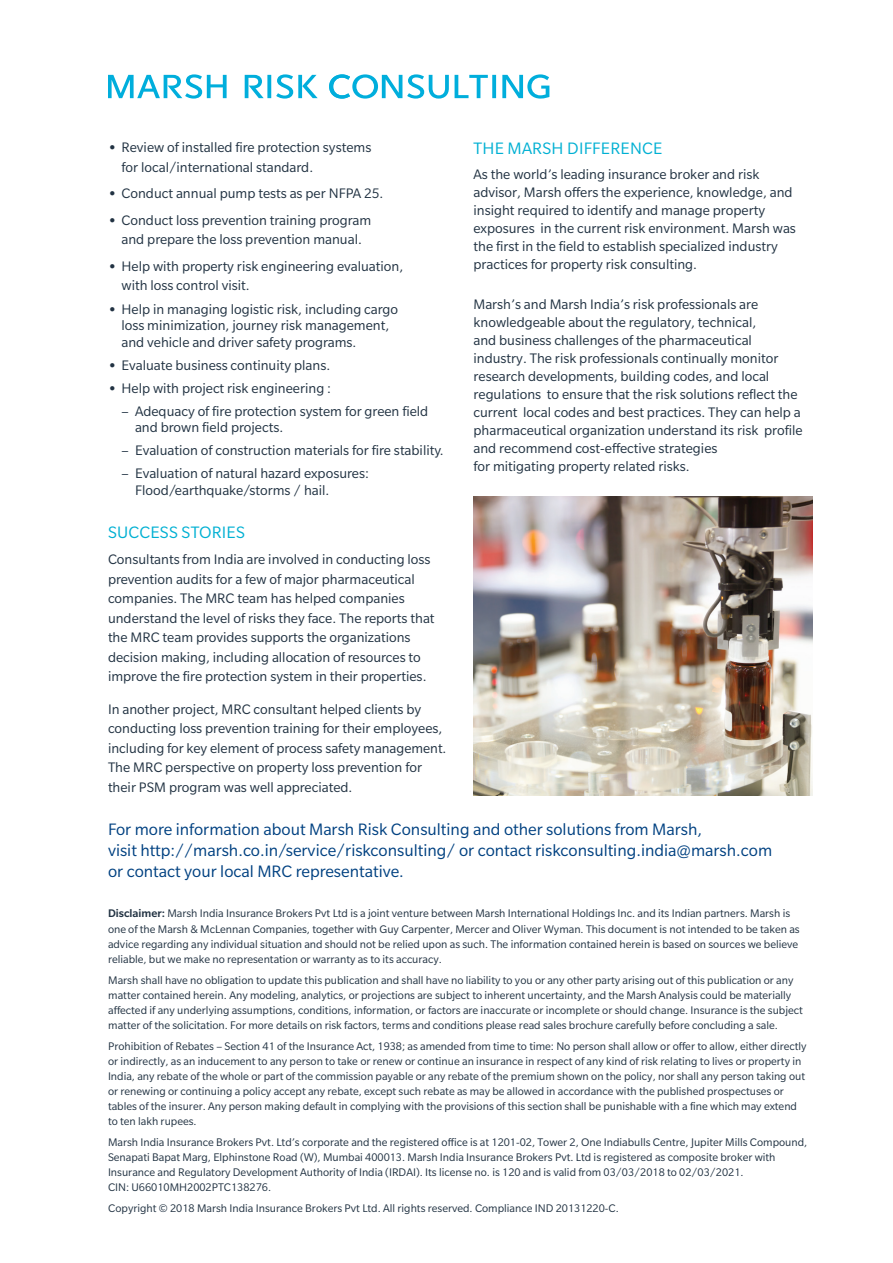
<style>
.page{position:relative;width:893px;height:1263px;background:#fff}
.page>*{position:absolute;margin:0;border:0;box-sizing:border-box;transform-origin:0 0}
.t1{font:18px/21px "Slate Pro";color:#014181}
.t2{font:18px "Slate Pro";letter-spacing:.01em;color:#00b0d3}
.t3{font:15px/18px "Slate Pro";color:#213242}
.t4{font:12px/15px "Slate Pro";color:#213242}
.s1{font-weight:700}
.s2{font-weight:500}
</style>
<div class="page">
<svg style="left:108px;top:74px;width:119px;height:25px"></svg>
<svg style="left:245px;top:74px;width:73px;height:25px"></svg>
<svg style="left:455px;top:75px;width:41px;height:23px"></svg>
<svg style="left:502px;top:74px;width:47px;height:25px"></svg>
<svg style="left:329px;top:74px;width:120px;height:25px"></svg>
<img style="left:473px;top:496px;width:339px;height:299px">
<p class="t3" style="left:121px;top:138px;width:251px;line-height:19.5px;text-indent:-14px"><span class="s1">•</span> Review of installed fire protection systems for local/international standard.</p>
<p class="t3" style="left:108px;top:184px;width:277px"><span class="s1">•</span> Conduct annual pump tests as per NFPA 25.</p>
<p class="t3" style="left:108px;top:210px;width:265px;line-height:19.5px;text-align:center"><span class="s1">•</span> Conduct loss prevention training program and prepare the loss prevention manual.</p>
<p class="t3" style="left:121px;top:256px;width:283px;line-height:19.5px;text-indent:-14px"><span class="s1">•</span> Help with property risk engineering evaluation, with loss control visit.</p>
<p class="t3" style="left:121px;top:301px;width:278px;line-height:16.5px;text-indent:-14px"><span class="s1">•</span> Help in managing logistic risk, including cargo loss minimization, journey risk management, and vehicle and driver safety programs.</p>
<p class="t3" style="left:108px;top:356px;width:224px"><span class="s1">•</span> Evaluate business continuity plans.</p>
<p class="t3" style="left:108px;top:379px;width:225px"><span class="s1">•</span> Help with project risk engineering :</p>
<p class="t3" style="left:135px;top:403px;width:295px;line-height:16.5px;text-indent:-14px">– Adequacy of fire protection system for green field and brown field projects.</p>
<p class="t3" style="left:121px;top:441px;width:324px">– Evaluation of construction materials for fire stability.</p>
<p class="t3" style="left:135px;top:465px;width:235px;line-height:16.5px;text-indent:-14px">– Evaluation of natural hazard exposures:<br>Flood/earthquake/storms / hail.</p>
<h1 class="t2" style="left:108px;top:523px;width:138px">SUCCESS STORIES</h1>
<p class="t3" style="left:108px;top:549px;width:328px;line-height:19.5px">Consultants from India are involved in conducting loss prevention audits for a few of major pharmaceutical companies. The MRC team has helped companies understand the level of risks they face. The reports that the MRC team provides supports the organizations decision making, including allocation of resources to improve the fire protection system in their properties.</p>
<p class="t3" style="left:108px;top:699px;width:340px;line-height:19.5px">In another project, MRC consultant helped clients by conducting loss prevention training for their employees, including for key element of process safety management.<br>The MRC perspective on property loss prevention for their PSM program was well appreciated.</p>
<h1 class="t2" style="left:474px;top:139px;width:190px">THE MARSH DIFFERENCE</h1>
<p class="t3" style="left:473px;top:165px;width:324px">As the world’s leading insurance broker and risk advisor, Marsh offers the experience, knowledge, and insight required to identify and manage property exposures in the current risk environment. Marsh was the first in the field to establish specialized industry practices for property risk consulting.</p>
<p class="t3" style="left:473px;top:295px;width:331px">Marsh’s and Marsh India’s risk professionals are knowledgeable about the regulatory, technical,<br>and business challenges of the pharmaceutical industry. The risk professionals continually monitor research developments, building codes, and local regulations to ensure that the risk solutions reflect the current local codes and best practices. They can help a pharmaceutical organization understand its risk profile and recommend cost-effective strategies<br>for mitigating property related risks.</p>
<h1 class="t1" style="left:108px;top:818px;width:666px">For more information about Marsh Risk Consulting and other solutions from Marsh,<br>visit http://marsh.co.in/service/riskconsulting/ or contact riskconsulting.india@marsh.com or contact your local MRC representative.</h1>
<p class="t4" style="left:108px;top:906px;width:693px"><span class="s2">Disclaimer:</span> Marsh India Insurance Brokers Pvt Ltd is a joint venture between Marsh International Holdings Inc. and its Indian partners. Marsh is one of the Marsh &amp; McLennan Companies, together with Guy Carpenter, Mercer and Oliver Wyman. This document is not intended to be taken as advice regarding any individual situation and should not be relied upon as such. The information contained herein is based on sources we believe reliable, but we make no representation or warranty as to its accuracy.</p>
<p class="t4" style="left:108px;top:972px;width:696px">Marsh shall have no obligation to update this publication and shall have no liability to you or any other party arising out of this publication or any matter contained herein. Any modeling, analytics, or projections are subject to inherent uncertainty, and the Marsh Analysis could be materially affected if any underlying assumptions, conditions, information, or factors are inaccurate or incomplete or should change. Insurance is the subject matter of the solicitation. For more details on risk factors, terms and conditions please read sales brochure carefully before concluding a sale.</p>
<p class="t4" style="left:108px;top:1039px;width:700px">Prohibition of Rebates – Section 41 of the Insurance Act, 1938; as amended from time to time: No person shall allow or offer to allow, either directly or indirectly, as an inducement to any person to take or renew or continue an insurance in respect of any kind of risk relating to lives or property in India, any rebate of the whole or part of the commission payable or any rebate of the premium shown on the policy, nor shall any person taking out or renewing or continuing a policy accept any rebate, except such rebate as may be allowed in accordance with the published prospectuses or tables of the insurer. Any person making default in complying with the provisions of this section shall be punishable with a fine which may extend to ten lakh rupees.</p>
<p class="t4" style="left:108px;top:1135px;width:701px">Marsh India Insurance Brokers Pvt. Ltd’s corporate and the registered office is at 1201-02, Tower 2, One Indiabulls Centre, Jupiter Mills Compound, Senapati Bapat Marg, Elphinstone Road (W), Mumbai 400013. Marsh India Insurance Brokers Pvt. Ltd is registered as composite broker with Insurance and Regulatory Development Authority of India (IRDAI). Its license no. is 120 and is valid from 03/03/2018 to 02/03/2021.<br>CIN: U66010MH2002PTC138276.</p>
<p class="t4" style="left:108px;top:1201px;width:512px">Copyright © 2018 Marsh India Insurance Brokers Pvt Ltd. All rights reserved. Compliance IND 20131220-C.</p>
</div>
